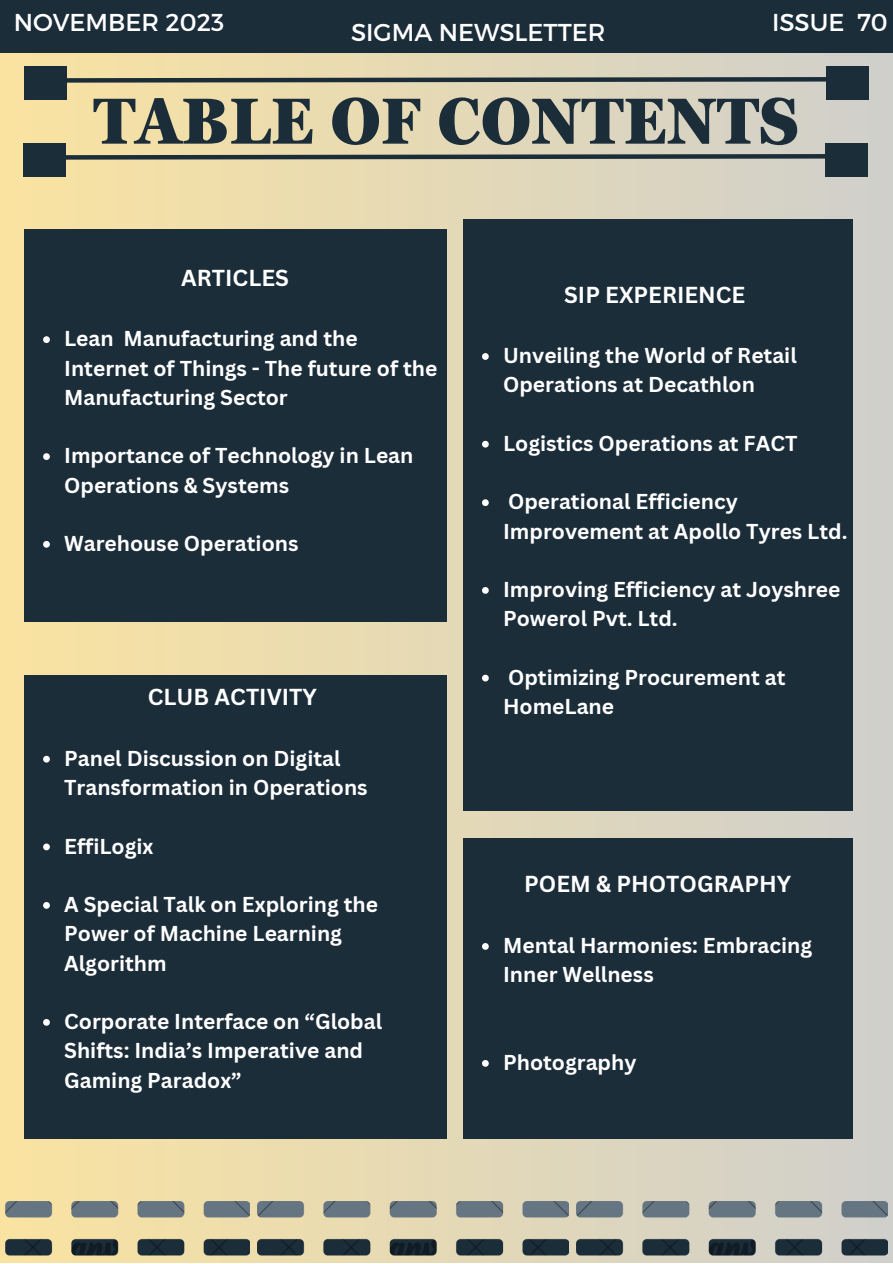
<style>
.page{position:relative;width:893px;height:1264px;background:#fff}
.page>*{position:absolute;margin:0;border:0;box-sizing:border-box;transform-origin:0 0}
.t1{font:900 condensed 64.8px "Georgia Pro";color:#1c2d3a}
.t2{font:24.45px "Montserrat";color:#fff}
.t3{font:700 22.5px "Canva Sans";color:#fff}
.t4{font:700 21px/29.2px "Canva Sans";color:#fff}
</style>
<div class="page">
<div style="left:0;top:0;width:892px;height:1262px;background:linear-gradient(to right,#f9e2a1,#cbcbc8)"></div>
<svg style="left:66px;top:152px;width:759px;height:10px;background:#8a8b7e"></svg>
<div style="left:825px;top:143px;width:42px;height:34px;background:#1c2d3a"></div>
<div style="left:23px;top:143px;width:43px;height:34px;background:#1c2d3a"></div>
<svg style="left:66px;top:75px;width:760px;height:10px;background:#8a8b7e"></svg>
<div style="left:826px;top:66px;width:42px;height:34px;background:#1c2d3a"></div>
<div style="left:24px;top:66px;width:42px;height:34px;background:#1c2d3a"></div>
<img style="left:0;top:1201px;width:249px;height:61px">
<img style="left:258px;top:1201px;width:310px;height:61px">
<img style="left:576px;top:1201px;width:311px;height:61px">
<div style="left:24px;top:229px;width:422px;height:392px;background:#1c2d3a"></div>
<svg style="left:43px;top:336px;width:7px;height:7px"></svg>
<svg style="left:43px;top:453px;width:7px;height:7px"></svg>
<svg style="left:43px;top:541px;width:7px;height:6px"></svg>
<div style="left:463px;top:219px;width:389px;height:591px;background:#1c2d3a"></div>
<svg style="left:482px;top:353px;width:6px;height:7px"></svg>
<svg style="left:482px;top:441px;width:6px;height:6px"></svg>
<svg style="left:482px;top:499px;width:6px;height:7px"></svg>
<svg style="left:482px;top:587px;width:6px;height:6px"></svg>
<svg style="left:482px;top:674px;width:6px;height:7px"></svg>
<div style="left:0;top:0;width:892px;height:53px;background:#1c2d3a"></div>
<div style="left:463px;top:838px;width:389px;height:300px;background:#1c2d3a"></div>
<svg style="left:482px;top:943px;width:6px;height:6px"></svg>
<svg style="left:482px;top:1060px;width:6px;height:6px"></svg>
<div style="left:24px;top:674px;width:422px;height:464px;background:#1c2d3a"></div>
<svg style="left:43px;top:755px;width:7px;height:7px"></svg>
<svg style="left:43px;top:843px;width:7px;height:7px"></svg>
<svg style="left:43px;top:902px;width:7px;height:6px"></svg>
<svg style="left:43px;top:1019px;width:7px;height:6px"></svg>
<p class="t2" style="left:14px;top:7px;width:212px">NOVEMBER 2023</p>
<p class="t2" style="left:351px;top:16px;width:256px">SIGMA NEWSLETTER</p>
<p class="t2" style="left:772px;top:7px;width:117px">ISSUE 70</p>
<p class="t1" style="left:93px;top:84px;width:707px">TABLE OF CONTENTS</p>
<p class="t3" style="left:181px;top:262px;width:109px">ARTICLES</p>
<p class="t4" style="left:64px;top:323px;width:375px">Lean Manufacturing and the<br>Internet of Things - The future of the<br>Manufacturing Sector</p>
<p class="t4" style="left:64px;top:440px;width:351px">Importance of Technology in Lean<br>Operations &amp; Systems</p>
<p class="t4" style="left:64px;top:528px;width:236px">Warehouse Operations</p>
<p class="t3" style="left:148px;top:681px;width:170px">CLUB ACTIVITY</p>
<p class="t4" style="left:64px;top:743px;width:305px">Panel Discussion on Digital<br>Transformation in Operations</p>
<p class="t4" style="left:64px;top:830px;width:91px">EffiLogix</p>
<p class="t4" style="left:64px;top:889px;width:315px">A Special Talk on Exploring the<br>Power of Machine Learning<br>Algorithm</p>
<p class="t4" style="left:64px;top:1006px;width:319px">Corporate Interface on “Global<br>Shifts: India’s Imperative and<br>Gaming Paradox”</p>
<p class="t3" style="left:564px;top:278px;width:183px">SIP EXPERIENCE</p>
<p class="t4" style="left:503px;top:340px;width:295px">Unveiling the World of Retail<br>Operations at Decathlon</p>
<p class="t4" style="left:503px;top:428px;width:296px">Logistics Operations at FACT</p>
<p class="t4" style="left:503px;top:486px;width:346px">Operational Efficiency<br>Improvement at Apollo Tyres Ltd.</p>
<p class="t4" style="left:503px;top:574px;width:339px">Improving Efficiency at Joyshree<br>Powerol Pvt. Ltd.</p>
<p class="t4" style="left:503px;top:662px;width:284px">Optimizing Procurement at<br>HomeLane</p>
<p class="t3" style="left:524px;top:868px;width:268px">POEM &amp; PHOTOGRAPHY</p>
<p class="t4" style="left:503px;top:930px;width:311px">Mental Harmonies: Embracing<br>Inner Wellness</p>
<p class="t4" style="left:503px;top:1047px;width:135px">Photography</p>
</div>
